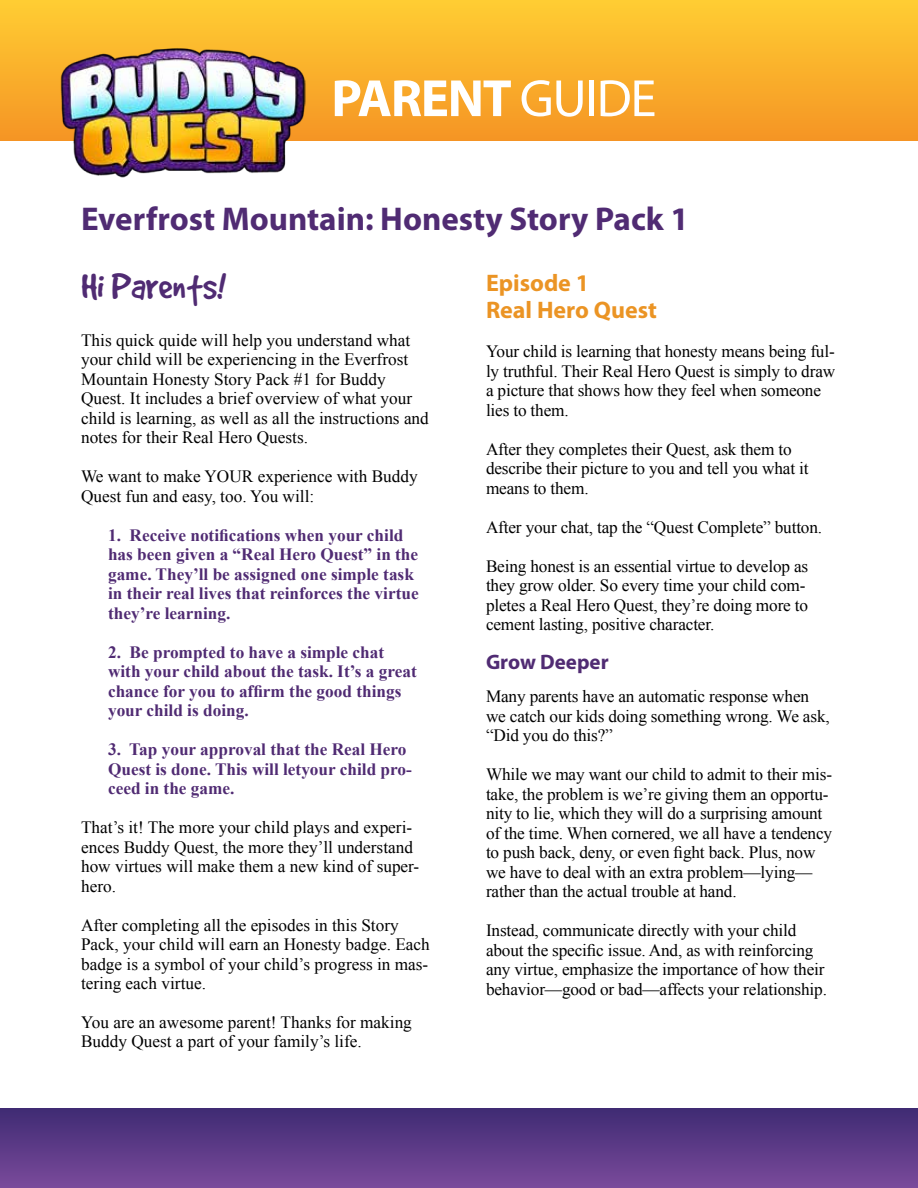
<style>
.page{position:relative;width:918px;height:1188px;background:#fff}
.page>*{position:absolute;margin:0;border:0;box-sizing:border-box;transform-origin:0 0}
.t1{font:700 52.8px "Myriad Pro";letter-spacing:-.025em;color:#fff}
.t2{font:40.5px "Good Dog";color:#502b73}
.t3{font:700 33px "Myriad Pro";color:#502b73}
.t4{font:700 24px/27px "Myriad Pro";color:#eb9424}
.t5{font:700 21px "Myriad Pro";color:#502b73}
.t6{font:17.25px/19.5px "Times New Roman";letter-spacing:-.01em;color:#000}
.t7{font:700 17.25px/19.5px "Times New Roman";color:#502b73}
.s1{font-weight:400}
</style>
<div class="page">
<div style="left:0;top:1px;width:918px;height:139px;background:linear-gradient(to bottom,#ffcd33,#f59524)"></div>
<div style="left:0;top:1108px;width:918px;height:80px;background:linear-gradient(to bottom,#3f2b73,#794a9a)"></div>
<img style="left:61px;top:18px;width:245px;height:160px">
<h1 class="t1" style="left:331px;top:64px;width:327px">PARENT <span class="s1">GUIDE</span></h1>
<h3 class="t3" style="left:81px;top:201px;width:609px">Everfrost Mountain: Honesty Story Pack 1</h3>
<h3 class="t4" style="left:486px;top:270px;width:173px">Episode 1<br>Real Hero Quest</h3>
<p class="t6" style="left:486px;top:341px;width:351px">Your child is learning that honesty means being ful&shy;ly truthful. Their Real Hero Quest is simply to draw a picture that shows how they feel when someone lies to them.</p>
<p class="t6" style="left:486px;top:439px;width:324px">After they completes their Quest, ask them to describe their picture to you and tell you what it means to them.</p>
<p class="t6" style="left:486px;top:517px;width:338px">After your chat, tap the “Quest Complete” button.</p>
<p class="t6" style="left:486px;top:556px;width:324px">Being honest is an essential virtue to develop as they grow older. So every time your child com&shy;pletes a Real Hero Quest, they’re doing more to cement lasting, positive character.</p>
<p class="t5" style="left:486px;top:650px;width:124px">Grow Deeper</p>
<p class="t6" style="left:486px;top:686px;width:345px">Many parents have an automatic response when we catch our kids doing something wrong. We ask, “Did you do this?”</p>
<p class="t6" style="left:486px;top:764px;width:348px">While we may want our child to admit to their mis&shy;take, the problem is we’re giving them an opportu&shy;nity to lie, which they will do a surprising amount of the time. When cornered, we all have a tendency to push back, deny, or even fight back. Plus, now we have to deal with an extra problem—lying— rather than the actual trouble at hand.</p>
<p class="t6" style="left:486px;top:920px;width:342px">Instead, communicate directly with your child about the specific issue. And, as with reinforcing any virtue, emphasize the importance of how their behavior—good or bad—affects your relationship.</p>
<h2 class="t2" style="left:81px;top:265px;width:147px">Hi Parents!</h2>
<p class="t6" style="left:81px;top:330px;width:349px">This quick quide will help you understand what your child will be experiencing in the Everfrost Mountain Honesty Story Pack #1 for Buddy Quest. It includes a brief overview of what your child is learning, as well as all the instructions and notes for their Real Hero Quests.</p>
<p class="t6" style="left:81px;top:466px;width:338px">We want to make YOUR experience with Buddy<br>Quest fun and easy, too. You will:</p>
<p class="t7" style="left:108px;top:525px;width:312px">1. Receive notifications when your child has been given a “Real Hero Quest” in the game. They’ll be assigned one simple task in their real lives that reinforces the virtue they’re learning.</p>
<p class="t7" style="left:108px;top:642px;width:310px">2. Be prompted to have a simple chat with your child about the task. It’s a great chance for you to affirm the good things your child is doing.</p>
<p class="t7" style="left:108px;top:739px;width:305px">3. Tap your approval that the Real Hero<br>Quest is done. This will letyour child pro&shy;ceed in the game.</p>
<p class="t6" style="left:81px;top:817px;width:340px">That’s it! The more your child plays and experi&shy;ences Buddy Quest, the more they’ll understand how virtues will make them a new kind of super&shy;hero.</p>
<p class="t6" style="left:81px;top:915px;width:350px">After completing all the episodes in this Story Pack, your child will earn an Honesty badge. Each badge is a symbol of your child’s progress in mas&shy;tering each virtue.</p>
<p class="t6" style="left:81px;top:1012px;width:332px">You are an awesome parent! Thanks for making<br>Buddy Quest a part of your family’s life.</p>
</div>
